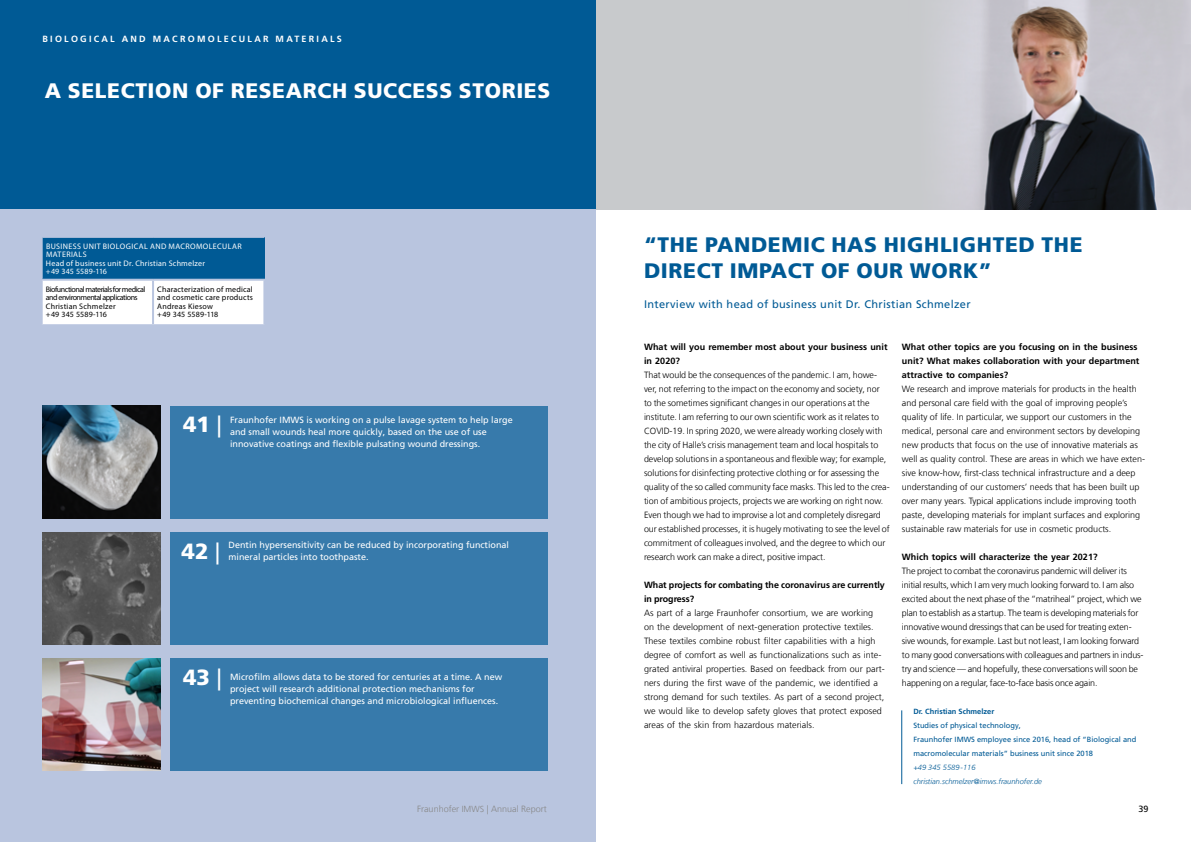
<style>
.page{position:relative;width:1191px;height:842px;background:#fff}
.page>*{position:absolute;margin:0;border:0;box-sizing:border-box;transform-origin:0 0}
.t1{font:900 22px "Frutiger LT Com";color:#fff}
.t2{font:900 21px/26px "Frutiger LT Com";letter-spacing:.03em;color:#005a95}
.t3{font:900 21px "Frutiger LT Com";letter-spacing:.03em;color:#fff}
.t4{font:11px "Frutiger LT Com";letter-spacing:.03em;color:#005a95}
.t5{font:300 9px/14px "Frutiger LT Com";letter-spacing:-.005em;color:#000}
.t6{font:9px/12px "Frutiger LT Com";color:#fff}
.t7{font:700 9px/14px "Frutiger LT Com";letter-spacing:.005em;color:#000}
.t8{font:700 9px "Frutiger LT Com";letter-spacing:.25em;color:#fff}
.t9{font:300 9px "Frutiger LT Com";color:#878787}
.t10{font:9px "Frutiger LT Com";color:#000}
.t11{font:8px/8.5px "Myriad Pro";letter-spacing:.035em;color:#fff}
.t12{font:8px/8.5px "Myriad Pro";letter-spacing:-.06em;color:#000}
.t13{font:8px/8.5px "Myriad Pro";letter-spacing:.015em;color:#000}
.t14{font:7.5px/14px "Frutiger LT Com";color:#005a95}
.t15{font:italic 300 7.5px/14px "Frutiger LT Com";color:#005a95}
.t16{font:700 7.5px "Frutiger LT Com";color:#005a95}
.s1{font-weight:400}
.s2{font-size:8.8px}
</style>
<div class="page">
<div style="left:595px;top:0;width:596px;height:210px;background:#c8cacc"></div>
<img style="left:949px;top:0;width:214px;height:210px">
<div style="left:0;top:0;width:595px;height:210px;background:#005a95"></div>
<div style="left:0;top:210px;width:595px;height:632px;background:#b9c5df"></div>
<img style="left:43px;top:406px;width:117px;height:112px">
<div style="left:171px;top:406px;width:377px;height:112px;background:#377aab"></div>
<img style="left:43px;top:532px;width:117px;height:112px">
<img style="left:43px;top:658px;width:117px;height:112px">
<div style="left:42px;top:237px;width:222px;height:43px;background:#005a95"></div>
<div style="left:43px;top:281px;width:220px;height:43px;background:#fff"></div>
<hr style="left:41px;top:236px;width:112px;height:2px;background:#b9c5df">
<hr style="left:41px;top:238px;width:2px;height:41px;background:#b9c5df">
<hr style="left:153px;top:236px;width:111px;height:2px;background:#b9c5df">
<hr style="left:41px;top:279px;width:112px;height:2px;background:#b9c5df">
<hr style="left:153px;top:279px;width:112px;height:2px;background:#b9c5df">
<hr style="left:152px;top:281px;width:2px;height:43px;background:#b9c5df">
<div style="left:171px;top:532px;width:377px;height:112px;background:#377aab"></div>
<div style="left:171px;top:658px;width:377px;height:112px;background:#377aab"></div>
<hr style="left:901px;top:710px;width:1px;height:74px;background:#005a95">
<p class="t8" style="left:43px;top:34px;width:301px">BIOLOGICAL AND MACROMOLECULAR MATERIALS</p>
<h2 class="t3" style="left:45px;top:78px;width:507px">A SELECTION OF RESEARCH SUCCESS STORIES</h2>
<p class="t11" style="left:46px;top:241px;width:197px">BUSINESS UNIT BIOLOGICAL AND MACROMOLECULAR<br>MATERIALS<br>Head of business unit Dr. Christian Schmelzer<br>+49 345 5589-116</p>
<p class="t12" style="left:46px;top:285px;width:101px">Biofunctional materials for medical and environmental applications<br>Christian Schmelzer<br>+49 345 5589-116</p>
<p class="t13" style="left:157px;top:285px;width:97px">Characterization of medical and cosmetic care products<br>Andreas Kiesow<br>+49 345 5589-118</p>
<h1 class="t1" style="left:183px;top:412px;width:40px">41 <span class="s1">|</span></h1>
<p class="t6" style="left:230px;top:413px;width:284px">Fraunhofer IMWS is working on a pulse lavage system to help large and small wounds heal more quickly, based on the use of use innovative coatings and flexible pulsating wound dressings.</p>
<h1 class="t1" style="left:182px;top:538px;width:40px">42 <span class="s1">|</span></h1>
<p class="t6" style="left:228px;top:539px;width:282px">Dentin hypersensitivity can be reduced by incorporating functional mineral particles into toothpaste.</p>
<h1 class="t1" style="left:183px;top:664px;width:40px">43 <span class="s1">|</span></h1>
<p class="t6" style="left:230px;top:671px;width:274px">Microfilm allows data to be stored for centuries at a time. A new project will research additional protection mechanisms for preventing biochemical changes and microbiological influences.</p>
<p class="t9" style="left:417px;top:804px;width:131px">Fraunhofer <span class="s2">IMWS</span> | Annual Report</p>
<h2 class="t2" style="left:644px;top:232px;width:440px">“THE PANDEMIC HAS HIGHLIGHTED THE<br>DIRECT IMPACT OF OUR WORK”</h2>
<p class="t4" style="left:644px;top:298px;width:328px">Interview with head of business unit Dr. Christian Schmelzer</p>
<p class="t7" style="left:644px;top:340px;width:245px">What will you remember most about your business unit in 2020?</p>
<p class="t5" style="left:644px;top:368px;width:247px">That would be the consequences of the pandemic. I am, howe&shy;ver, not referring to the impact on the economy and society, nor to the sometimes significant changes in our operations at the institute. I am referring to our own scientific work as it relates to COVID-19. In spring 2020, we were already working closely with the city of Halle’s crisis management team and local hospitals to develop solutions in a spontaneous and flexible way; for example, solutions for disinfecting protective clothing or for assessing the quality of the so called community face masks. This led to the crea&shy;tion of ambitious projects, projects we are working on right now.<br>Even though we had to improvise a lot and completely disregard our established processes, it is hugely motivating to see the level of commitment of colleagues involved, and the degree to which our research work can make a direct, positive impact.</p>
<p class="t7" style="left:644px;top:578px;width:242px">What projects for combating the coronavirus are currently in progress?</p>
<p class="t5" style="left:644px;top:606px;width:242px">As part of a large Fraunhofer consortium, we are working on the development of next-generation protective textiles.<br>These textiles combine robust filter capabilities with a high degree of comfort as well as functionalizations such as inte&shy;grated antiviral properties. Based on feedback from our part&shy;ners during the first wave of the pandemic, we identified a strong demand for such textiles. As part of a second project, we would like to develop safety gloves that protect exposed areas of the skin from hazardous materials.</p>
<p class="t7" style="left:902px;top:340px;width:239px">What other topics are you focusing on in the business unit? What makes collaboration with your department attractive to companies?</p>
<p class="t5" style="left:902px;top:382px;width:245px">We research and improve materials for products in the health and personal care field with the goal of improving people’s quality of life. In particular, we support our customers in the medical, personal care and environment sectors by developing new products that focus on the use of innovative materials as well as quality control. These are areas in which we have exten&shy;sive know-how, first-class technical infrastructure and a deep understanding of our customers’ needs that has been built up over many years. Typical applications include improving tooth paste, developing materials for implant surfaces and exploring sustainable raw materials for use in cosmetic products.</p>
<p class="t7" style="left:902px;top:550px;width:197px">Which topics will characterize the year 2021?</p>
<p class="t5" style="left:902px;top:564px;width:243px">The project to combat the coronavirus pandemic will deliver its initial results, which I am very much looking forward to. I am also excited about the next phase of the “matriheal” project, which we plan to establish as a startup. The team is developing materials for innovative wound dressings that can be used for treating exten&shy;sive wounds, for example. Last but not least, I am looking forward to many good conversations with colleagues and partners in indus&shy;try and science — and hopefully, these conversations will soon be happening on a regular, face-to-face basis once again.</p>
<p class="t16" style="left:913px;top:707px;width:82px">Dr. Christian Schmelzer</p>
<p class="t14" style="left:913px;top:718px;width:224px">Studies of physical technology,<br>Fraunhofer IMWS employee since 2016, head of “Biological and macromolecular materials” business unit since 2018</p>
<p class="t15" style="left:913px;top:760px;width:130px">+49 345 5589-116 christian.schmelzer@imws.fraunhofer.de</p>
<p class="t10" style="left:1138px;top:804px;width:12px">39</p>
</div>
